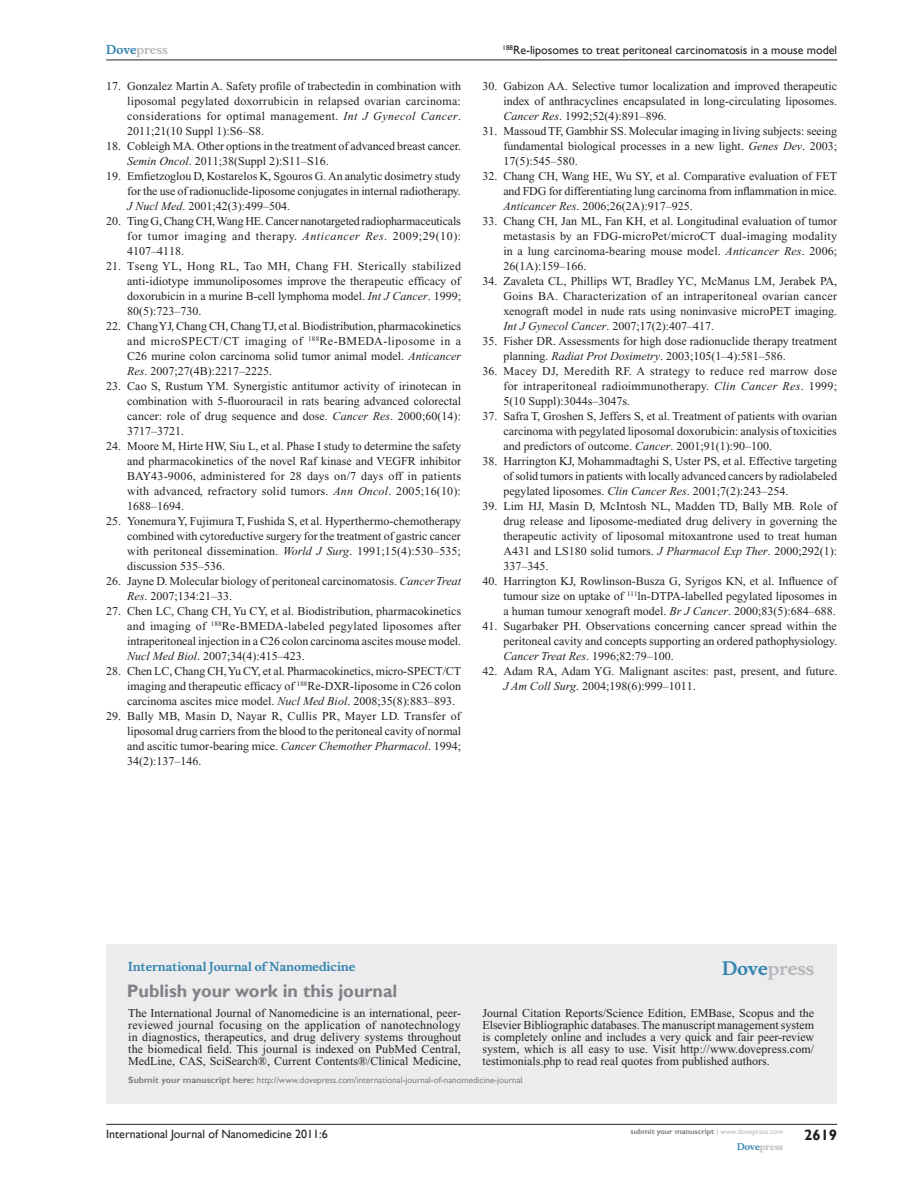
<style>
.page{position:relative;width:918px;height:1188px;background:#fff}
.page>*{position:absolute;margin:0;border:0;box-sizing:border-box;transform-origin:0 0}
.t1{font:700 18px "Gill Sans";color:#808285}
.t2{font:700 18px "Musee";color:#b8b9bc}
.t3{font:700 15px "Gill Sans";color:#231f20}
.t4{font:12px/15px "Times New Roman";color:#231f20;text-align:justify}
.t5{font:12px "Gill Sans";color:#231f20}
.t6{font:700 12px "Musee";color:#3485ae}
.t7{font:700 12px "Musee";color:#b8b9bc}
.t8{font:9px "Gill Sans";color:#808285}
.t9{font:700 9px "Musee";color:#b8b9bc}
.t10{font:700 7.5px "Gill Sans";color:#808285}
.s1{color:#3485ae}
.s2{font-style:italic}
.s3{font-weight:700}
.s4{font-weight:400;color:#b8b9bc}
</style>
<div class="page">
<div style="left:106px;top:944px;width:731px;height:159px;background:#ececee"></div>
<hr style="left:106px;top:1124px;width:731px;height:1px;background:#231f20">
<hr style="left:106px;top:60px;width:731px;height:1px;background:#231f20">
<p class="t7" style="left:106px;top:43px;width:63px"><span class="s1">Dove</span>press</p>
<p class="t4" style="left:127px;top:79px;width:335px;text-indent:-21px">17. Gonzalez Martin A. Safety profile of trabectedin in combination with liposomal pegylated doxorrubicin in relapsed ovarian carcinoma: considerations for optimal management. <span class="s2">Int J Gynecol Cancer</span>.<br>2011;21(10 Suppl 1):S6–S8.</p>
<p class="t4" style="left:127px;top:139px;width:335px;text-indent:-21px">18. Cobleigh MA. Other options in the treatment of advanced breast cancer.<br><span class="s2">Semin Oncol</span>. 2011;38(Suppl 2):S11–S16.</p>
<p class="t4" style="left:127px;top:169px;width:335px;text-indent:-21px">19. Emfietzoglou D, Kostarelos K, Sgouros G. An analytic dosimetry study for the use of radionuclide-liposome conjugates in internal radiotherapy.<br><span class="s2">J Nucl Med</span>. 2001;42(3):499–504.</p>
<p class="t4" style="left:127px;top:214px;width:335px;text-indent:-21px">20. Ting G, Chang CH, Wang HE. Cancer nanotargeted radiopharmaceuticals for tumor imaging and therapy. <span class="s2">Anticancer Res</span>. 2009;29(10):<br>4107–4118.</p>
<p class="t4" style="left:127px;top:259px;width:336px;text-indent:-21px">21. Tseng YL, Hong RL, Tao MH, Chang FH. Sterically stabilized anti-idiotype immunoliposomes improve the therapeutic efficacy of doxorubicin in a murine B-cell lymphoma model. <span class="s2">Int J Cancer</span>. 1999; 80(5):723–730.</p>
<p class="t4" style="left:127px;top:319px;width:335px;text-indent:-21px">22. Chang YJ, Chang CH, Chang TJ, et al. Biodistribution, pharmacokinetics and microSPECT/CT imaging of <sup>188</sup>Re-BMEDA-liposome in a C26 murine colon carcinoma solid tumor animal model. <span class="s2">Anticancer Res</span>. 2007;27(4B):2217–2225.</p>
<p class="t4" style="left:127px;top:379px;width:335px;text-indent:-21px">23. Cao S, Rustum YM. Synergistic antitumor activity of irinotecan in combination with 5-fluorouracil in rats bearing advanced colorectal cancer: role of drug sequence and dose. <span class="s2">Cancer Res</span>. 2000;60(14):<br>3717–3721.</p>
<p class="t4" style="left:127px;top:439px;width:335px;text-indent:-21px">24. Moore M, Hirte HW, Siu L, et al. Phase I study to determine the safety and pharmacokinetics of the novel Raf kinase and VEGFR inhibitor BAY43-9006, administered for 28 days on/7 days off in patients with advanced, refractory solid tumors. <span class="s2">Ann Oncol</span>. 2005;16(10):<br>1688–1694.</p>
<p class="t4" style="left:127px;top:514px;width:335px;text-indent:-21px">25. Yonemura Y, Fujimura T, Fushida S, et al. Hyperthermo-chemotherapy combined with cytoreductive surgery for the treatment of gastric cancer with peritoneal dissemination. <span class="s2">World J Surg</span>. 1991;15(4):530–535; discussion 535–536.</p>
<p class="t4" style="left:127px;top:574px;width:335px;text-indent:-21px">26. Jayne D. Molecular biology of peritoneal carcinomatosis. <span class="s2">Cancer Treat<br>Res</span>. 2007;134:21–33.</p>
<p class="t4" style="left:127px;top:604px;width:335px;text-indent:-21px">27. Chen LC, Chang CH, Yu CY, et al. Biodistribution, pharmacokinetics and imaging of <sup>188</sup>Re-BMEDA-labeled pegylated liposomes after intraperitoneal injection in a C26 colon carcinoma ascites mouse model.<br><span class="s2">Nucl Med Biol</span>. 2007;34(4):415–423.</p>
<p class="t4" style="left:127px;top:664px;width:335px;text-indent:-21px">28. Chen LC, Chang CH, Yu CY, et al. Pharmacokinetics, micro-SPECT/CT imaging and therapeutic efficacy of <sup>188</sup>Re-DXR-liposome in C26 colon carcinoma ascites mice model. <span class="s2">Nucl Med Biol</span>. 2008;35(8):883–893.</p>
<p class="t4" style="left:127px;top:709px;width:335px;text-indent:-21px">29. Bally MB, Masin D, Nayar R, Cullis PR, Mayer LD. Transfer of liposomal drug carriers from the blood to the peritoneal cavity of normal and ascitic tumor-bearing mice. <span class="s2">Cancer Chemother Pharmacol</span>. 1994; 34(2):137–146.</p>
<p class="t5" style="left:503px;top:43px;width:336px"><sup>188</sup>Re-liposomes to treat peritoneal carcinomatosis in a mouse model</p>
<p class="t4" style="left:503px;top:79px;width:335px;text-indent:-21px">30. Gabizon AA. Selective tumor localization and improved therapeutic index of anthracyclines encapsulated in long-circulating liposomes.<br><span class="s2">Cancer Res</span>. 1992;52(4):891–896.</p>
<p class="t4" style="left:503px;top:124px;width:335px;text-indent:-21px">31. Massoud TF, Gambhir SS. Molecular imaging in living subjects: seeing fundamental biological processes in a new light. <span class="s2">Genes Dev</span>. 2003; 17(5):545–580.</p>
<p class="t4" style="left:503px;top:169px;width:335px;text-indent:-21px">32. Chang CH, Wang HE, Wu SY, et al. Comparative evaluation of FET and FDG for differentiating lung carcinoma from inflammation in mice.<br><span class="s2">Anticancer Res</span>. 2006;26(2A):917–925.</p>
<p class="t4" style="left:503px;top:214px;width:335px;text-indent:-21px">33. Chang CH, Jan ML, Fan KH, et al. Longitudinal evaluation of tumor metastasis by an FDG-microPet/microCT dual-imaging modality in a lung carcinoma-bearing mouse model. <span class="s2">Anticancer Res</span>. 2006; 26(1A):159–166.</p>
<p class="t4" style="left:503px;top:274px;width:335px;text-indent:-21px">34. Zavaleta CL, Phillips WT, Bradley YC, McManus LM, Jerabek PA, Goins BA. Characterization of an intraperitoneal ovarian cancer xenograft model in nude rats using noninvasive microPET imaging.<br><span class="s2">Int J Gynecol Cancer</span>. 2007;17(2):407–417.</p>
<p class="t4" style="left:503px;top:334px;width:335px;text-indent:-21px">35. Fisher DR. Assessments for high dose radionuclide therapy treatment planning. <span class="s2">Radiat Prot Dosimetry</span>. 2003;105(1–4):581–586.</p>
<p class="t4" style="left:503px;top:364px;width:335px;text-indent:-21px">36. Macey DJ, Meredith RF. A strategy to reduce red marrow dose for intraperitoneal radioimmunotherapy. <span class="s2">Clin Cancer Res</span>. 1999; 5(10 Suppl):3044s–3047s.</p>
<p class="t4" style="left:503px;top:409px;width:335px;text-indent:-21px">37. Safra T, Groshen S, Jeffers S, et al. Treatment of patients with ovarian carcinoma with pegylated liposomal doxorubicin: analysis of toxicities and predictors of outcome. <span class="s2">Cancer</span>. 2001;91(1):90–100.</p>
<p class="t4" style="left:503px;top:454px;width:335px;text-indent:-21px">38. Harrington KJ, Mohammadtaghi S, Uster PS, et al. Effective targeting of solid tumors in patients with locally advanced cancers by radiolabeled pegylated liposomes. <span class="s2">Clin Cancer Res</span>. 2001;7(2):243–254.</p>
<p class="t4" style="left:503px;top:499px;width:335px;text-indent:-21px">39. Lim HJ, Masin D, McIntosh NL, Madden TD, Bally MB. Role of drug release and liposome-mediated drug delivery in governing the therapeutic activity of liposomal mitoxantrone used to treat human A431 and LS180 solid tumors. <span class="s2">J Pharmacol Exp Ther</span>. 2000;292(1):<br>337–345.</p>
<p class="t4" style="left:503px;top:574px;width:335px;text-indent:-21px">40. Harrington KJ, Rowlinson-Busza G, Syrigos KN, et al. Influence of tumour size on uptake of <sup>111</sup>ln-DTPA-labelled pegylated liposomes in a human tumour xenograft model. <span class="s2">Br J Cancer</span>. 2000;83(5):684–688.</p>
<p class="t4" style="left:503px;top:619px;width:335px;text-indent:-21px">41. Sugarbaker PH. Observations concerning cancer spread within the peritoneal cavity and concepts supporting an ordered pathophysiology.<br><span class="s2">Cancer Treat Res</span>. 1996;82:79–100.</p>
<p class="t4" style="left:503px;top:664px;width:336px;text-indent:-21px">42. Adam RA, Adam YG. Malignant ascites: past, present, and future.<br><span class="s2">J Am Coll Surg</span>. 2004;198(6):999–1011.</p>
<p class="t6" style="left:128px;top:959px;width:228px">International Journal of Nanomedicine</p>
<h1 class="t1" style="left:127px;top:980px;width:272px">Publish your work in this journal</h1>
<h1 class="t2" style="left:722px;top:958px;width:94px"><span class="s1">Dove</span>press</h1>
<p class="t4" style="left:128px;top:1007px;width:334px;line-height:12px">The International Journal of Nanomedicine is an international, peer&shy;reviewed journal focusing on the application of nanotechnology in diagnostics, therapeutics, and drug delivery systems throughout the biomedical field. This journal is indexed on PubMed Central, MedLine, CAS, SciSearch®, Current Contents®/Clinical Medicine,</p>
<p class="t4" style="left:482px;top:1007px;width:333px;line-height:12px">Journal Citation Reports/Science Edition, EMBase, Scopus and the Elsevier Bibliographic databases. The manuscript management system is completely online and includes a very quick and fair peer-review system, which is all easy to use. Visit http://www.dovepress.com/ testimonials.php to read real quotes from published authors.</p>
<p class="t8" style="left:128px;top:1075px;width:396px"><span class="s3">Submit your manuscript here:</span> http://www.dovepress.com/international-journal-of-nanomedicine-journal</p>
<p class="t5" style="left:106px;top:1127px;width:223px">International Journal of Nanomedicine 2011:6</p>
<p class="t10" style="left:631px;top:1127px;width:154px">submit your manuscript <span class="s4">| www.dovepress.com</span></p>
<p class="t9" style="left:737px;top:1141px;width:48px"><span class="s1">Dove</span>press</p>
<p class="t3" style="left:804px;top:1126px;width:35px">2619</p>
</div>
